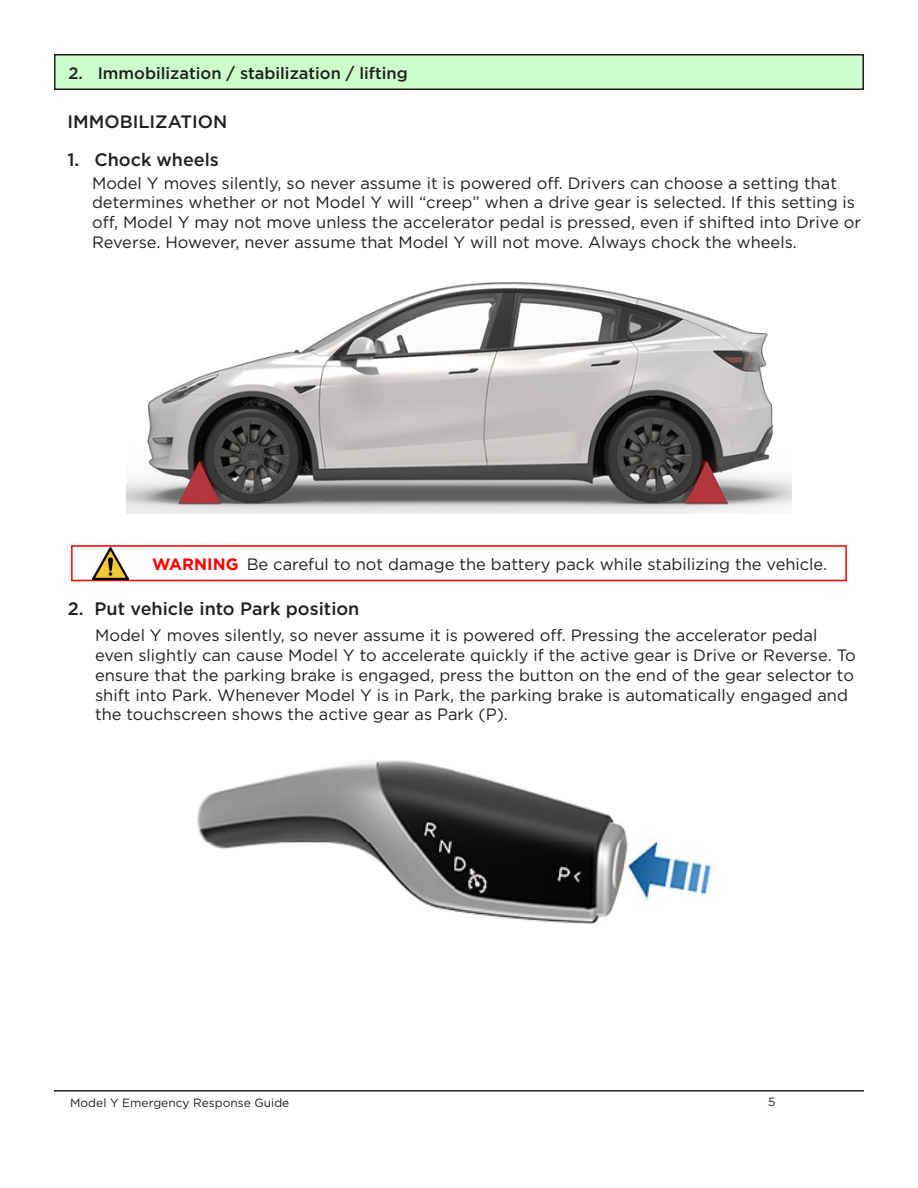
<style>
.page{position:relative;width:918px;height:1188px;background:#fff}
.page>*{position:absolute;margin:0;border:0;box-sizing:border-box;transform-origin:0 0}
.Header_1{font:500 18px "Gotham";color:#231f20}
.Body_Text{font:16.5px/19.8px "Gotham";color:#231f20}
.Chapter_Title{font:500 16.5px "Gotham";color:#231f20}
.WARNING{font:700 16.5px "Gotham";color:#f00}
.t1{font:12px "Gotham";color:#231f20}
</style>
<div class="page">
<hr style="left:54px;top:1090px;width:810px;height:2px;background:#231f20">
<div style="left:55px;top:55px;width:808px;height:34px;background:#cfc"></div>
<div style="left:54px;top:54px;width:810px;height:36px;border:2px solid #231f20"></div>
<div style="left:71px;top:545px;width:776px;height:36px;background:#fff;border:2px solid #f00"></div>
<img style="left:126px;top:283px;width:666px;height:231px">
<img style="left:92px;top:547px;width:37px;height:32px">
<img style="left:197px;top:760px;width:518px;height:163px">
<p class="Chapter_Title" style="left:68px;top:62px;width:341px">2. Immobilization / stabilization / lifting</p>
<p class="Header_1" style="left:68px;top:110px;width:161px">IMMOBILIZATION</p>
<p class="Header_1" style="left:68px;top:148px;width:153px">1. Chock wheels</p>
<p class="Body_Text" style="left:92px;top:173px;width:771px">Model Y moves silently, so never assume it is powered off. Drivers can choose a setting that determines whether or not Model Y will “creep” when a drive gear is selected. If this setting is off, Model Y may not move unless the accelerator pedal is pressed, even if shifted into Drive or Reverse. However, never assume that Model Y will not move. Always chock the wheels.</p>
<p class="WARNING" style="left:152px;top:553px;width:88px">WARNING</p>
<p class="Body_Text" style="left:247px;top:554px;width:582px">Be careful to not damage the battery pack while stabilizing the vehicle.</p>
<p class="Header_1" style="left:68px;top:597px;width:293px">2. Put vehicle into Park position</p>
<p class="Body_Text" style="left:95px;top:625px;width:762px">Model Y moves silently, so never assume it is powered off. Pressing the accelerator pedal even slightly can cause Model Y to accelerate quickly if the active gear is Drive or Reverse. To ensure that the parking brake is engaged, press the button on the end of the gear selector to shift into Park. Whenever Model Y is in Park, the parking brake is automatically engaged and the touchscreen shows the active gear as Park (P).</p>
<p class="t1" style="left:70px;top:1095px;width:221px">Model Y Emergency Response Guide</p>
<p class="t1" style="left:768px;top:1094px;width:9px">5</p>
</div>
